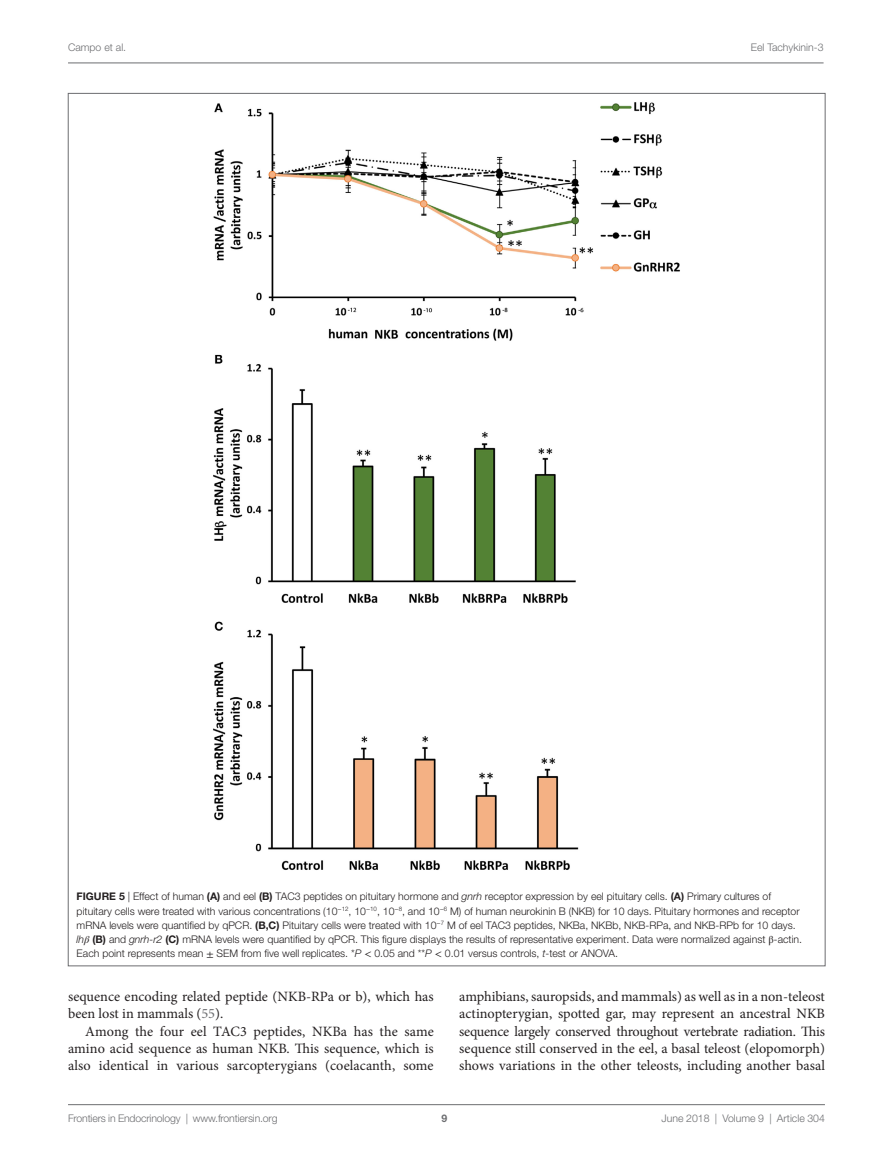
<style>
.page{position:relative;width:893px;height:1170px;background:#fff}
.page>*{position:absolute;margin:0;border:0;box-sizing:border-box;transform-origin:0 0}
.t1{font:14.25px/17.2px "Minion Pro";color:#231f20;text-align:justify}
.t2{font:300 10.5px/14.2px "Helvetica Neue LT Std";color:#231f20}
.t3{font:300 10.5px "Helvetica Neue LT Std";letter-spacing:-.015em;color:#6c6d70}
.t4{font:700 10.5px "Helvetica Neue LT Std";color:#6c6d70}
.s1{font-weight:700}
.s2{font-style:italic}
.s3{font-family:"STIX General";font-weight:400;font-style:italic}
.s4{font-family:"STIX General";font-weight:400}
.s5{color:#6c6d70}
</style>
<div class="page">
<img style="left:213px;top:102px;width:467px;height:768px">
<hr style="left:68px;top:1104px;width:757px;height:1px;background:#6c6d70">
<hr style="left:68px;top:63px;width:756px;height:1px;background:#6c6d70">
<p class="t3" style="left:68px;top:41px;width:60px">Campo et al.</p>
<p class="t3" style="left:751px;top:41px;width:74px">Eel Tachykinin-3</p>
<p class="t2" style="left:77px;top:889px;width:727px"><span class="s1">FIGURE 5</span> | Effect of human <span class="s1">(A)</span> and eel <span class="s1">(B)</span> TAC3 peptides on pituitary hormone and <span class="s2">gnrh</span> receptor expression by eel pituitary cells. <span class="s1">(A)</span> Primary cultures of pituitary cells were treated with various concentrations (10<sup>−</sup><sup>12</sup>, 10<sup>−</sup><sup>10</sup>, 10<sup>−</sup><sup>8</sup>, and 10<sup>−</sup><sup>6</sup> M) of human neurokinin B (NKB) for 10 days. Pituitary hormones and receptor mRNA levels were quantified by qPCR. <span class="s1">(B,C)</span> Pituitary cells were treated with 10<sup>−</sup><sup>7</sup> M of eel TAC3 peptides, NKBa, NKBb, NKB-RPa, and NKB-RPb for 10 days. <span class="s2">lh</span><span class="s3">β</span> <span class="s1">(B)</span> and <span class="s2">gnrh-r2</span> <span class="s1">(C)</span> mRNA levels were quantified by qPCR. This figure displays the results of representative experiment. Data were normalized against <span class="s4">β</span><span class="s2">-</span>actin.<br>Each point represents mean <span class="s4">±</span> SEM from five well replicates. *<span class="s2">P</span> <span class="s4">&lt;</span> 0.05 and **<span class="s2">P</span> <span class="s4">&lt;</span> 0.01 versus controls, <span class="s2">t</span>-test or ANOVA.</p>
<h1 class="t1" style="left:68px;top:987px;width:367px">sequence encoding related peptide (NKB-RPa or b), which has been lost in mammals (<span class="s5">55</span>).</h1>
<h1 class="t1" style="left:68px;top:1022px;width:367px;text-indent:17px">Among the four eel TAC3 peptides, NKBa has the same amino acid sequence as human NKB. This sequence, which is also identical in various sarcopterygians (coelacanth, some</h1>
<p class="t1" style="left:459px;top:987px;width:367px">amphibians, sauropsids, and mammals) as well as in a non-teleost actinopterygian, spotted gar, may represent an ancestral NKB sequence largely conserved throughout vertebrate radiation. This sequence still conserved in the eel, a basal teleost (elopomorph) shows variations in the other teleosts, including another basal</p>
<p class="t3" style="left:68px;top:1111px;width:211px">Frontiers in Endocrinology | www.frontiersin.org</p>
<p class="t3" style="left:662px;top:1111px;width:165px">June 2018 | Volume 9 | Article 304</p>
<p class="t4" style="left:441px;top:1111px;width:7px">9</p>
</div>
